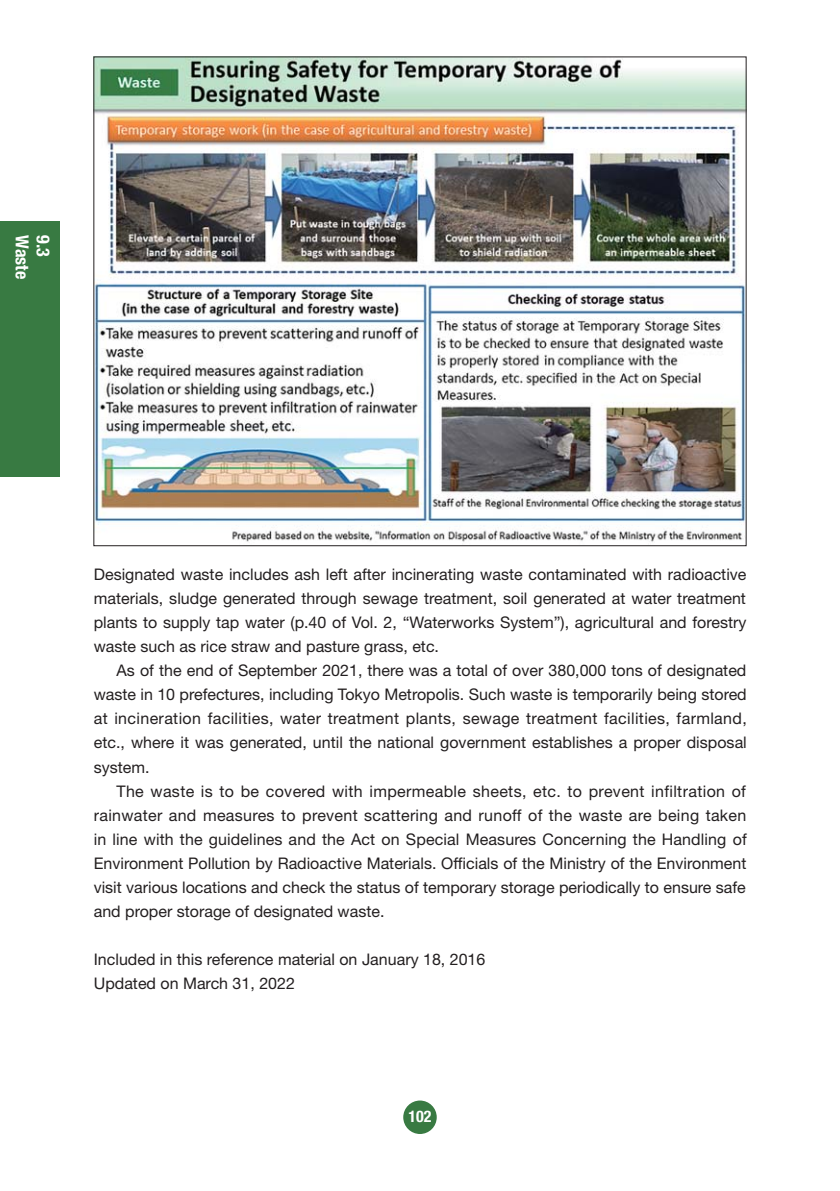
<style>
.page{position:relative;width:840px;height:1191px;background:#fff}
.page>*{position:absolute;margin:0;border:0;box-sizing:border-box;transform-origin:0 0}
.t1{font:700 condensed 18px "Helvetica Neue LT Std";color:#fff}
.t2{font:16px/24px "Helvetica Neue LT Std";color:#231f20;text-align:justify}
.t3{font:700 condensed 16px "Helvetica Neue LT Std";color:#fff}
</style>
<div class="page">
<div style="left:403px;top:1100px;width:33px;height:34px;background:#387a42;border-radius:50%"></div>
<img style="left:96px;top:59px;width:648px;height:483px">
<div style="left:0;top:221px;width:60px;height:255px;background:#387a42"></div>
<p class="t1" style="left:29px;top:235px;width:45px;rotate:90deg">Waste</p>
<p class="t1" style="left:49px;top:235px;width:23px;rotate:90deg">9.3</p>
<p class="t2" style="left:94px;top:564px;width:653px">Designated waste includes ash left after incinerating waste contaminated with radioactive materials, sludge generated through sewage treatment, soil generated at water treatment plants to supply tap water (p.40 of Vol. 2, “Waterworks System”), agricultural and forestry waste such as rice straw and pasture grass, etc.</p>
<p class="t2" style="left:94px;top:660px;width:654px;text-indent:23px">As of the end of September 2021, there was a total of over 380,000 tons of designated waste in 10 prefectures, including Tokyo Metropolis. Such waste is temporarily being stored at incineration facilities, water treatment plants, sewage treatment facilities, farmland, etc., where it was generated, until the national government establishes a proper disposal system.</p>
<p class="t2" style="left:94px;top:780px;width:654px;text-indent:23px">The waste is to be covered with impermeable sheets, etc. to prevent infiltration of rainwater and measures to prevent scattering and runoff of the waste are being taken in line with the guidelines and the Act on Special Measures Concerning the Handling of Environment Pollution by Radioactive Materials. Officials of the Ministry of the Environment visit various locations and check the status of temporary storage periodically to ensure safe and proper storage of designated waste.</p>
<p class="t2" style="left:94px;top:948px;width:393px">Included in this reference material on January 18, 2016<br>Updated on March 31, 2022</p>
<p class="t3" style="left:408px;top:1110px;width:25px">102</p>
</div>
